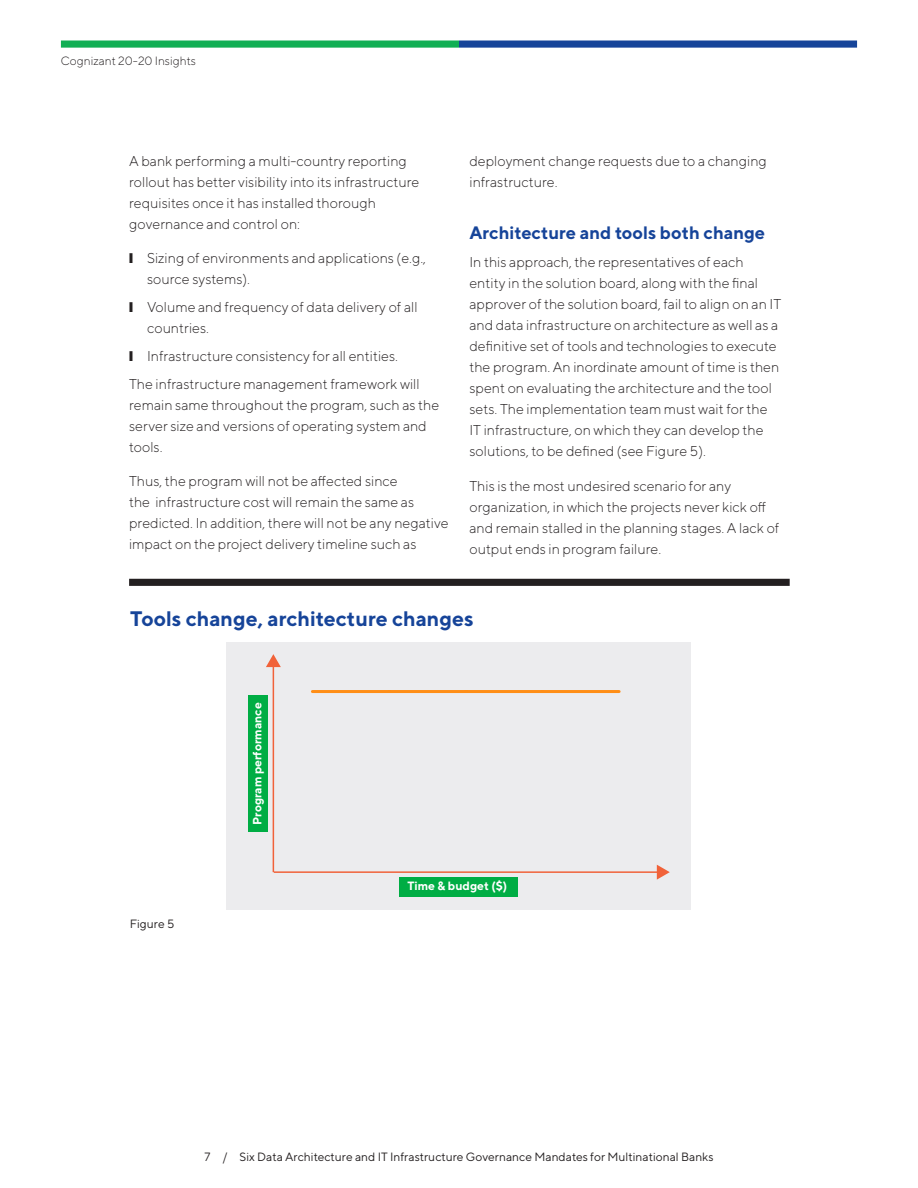
<style>
.page{position:relative;width:918px;height:1188px;background:#fff}
.page>*{position:absolute;margin:0;border:0;box-sizing:border-box;transform-origin:0 0}
.Chart_title_14_18{font:700 21px "TT Norms";color:#164499}
.Heading_2_-_12_14{font:700 18px "TT Norms";color:#164499}
.Executive_Summary_bo{font:300 14.25px/21px "TT Norms";color:#231f20}
.Figure___8_11{font:12px "TT Norms";color:#231f20}
.t1{font:700 12px "TT Norms";color:#fff}
.Running_header_left{font:300 12px "TT Norms";color:#231f20}
</style>
<div class="page">
<div style="left:459px;top:40px;width:398px;height:8px;background:#164499"></div>
<div style="left:61px;top:40px;width:398px;height:8px;background:#11af54"></div>
<div style="left:226px;top:642px;width:465px;height:267px;background:#ececee"></div>
<div style="left:248px;top:695px;width:20px;height:137px;background:#00ad44"></div>
<div style="left:399px;top:877px;width:118px;height:20px;background:#00ad44"></div>
<hr style="left:274px;top:871px;width:385px;height:2px;background:#f16239">
<svg style="left:657px;top:865px;width:13px;height:15px"></svg>
<hr style="left:273px;top:665px;width:1px;height:207px;background:#f16239">
<svg style="left:266px;top:654px;width:15px;height:13px"></svg>
<hr style="left:312px;top:690px;width:77px;height:3px;background:#ff8e16">
<hr style="left:389px;top:690px;width:77px;height:3px;background:#ff8e16">
<hr style="left:466px;top:690px;width:76px;height:3px;background:#ff8e16">
<hr style="left:542px;top:690px;width:77px;height:3px;background:#ff8e16">
<div style="left:129px;top:579px;width:661px;height:7px;background:#231f20"></div>
<p class="Running_header_left" style="left:61px;top:53px;width:137px">Cognizant 20-20 Insights</p>
<p class="Executive_Summary_bo" style="left:129px;top:150px;width:292px">A bank performing a multi-country reporting rollout has better visibility into its infrastructure requisites once it has installed thorough governance and control on:</p>
<p class="Executive_Summary_bo" style="left:147px;top:248px;width:280px;text-indent:-18px">❙ Sizing of environments and applications (e.g., source systems).</p>
<p class="Executive_Summary_bo" style="left:147px;top:296px;width:272px;text-indent:-18px">❙ Volume and frequency of data delivery of all countries.</p>
<p class="Executive_Summary_bo" style="left:129px;top:345px;width:270px">❙ Infrastructure consistency for all entities.</p>
<p class="Executive_Summary_bo" style="left:129px;top:373px;width:312px">The infrastructure management framework will remain same throughout the program, such as the server size and versions of operating system and tools.</p>
<p class="Executive_Summary_bo" style="left:129px;top:470px;width:321px">Thus, the program will not be affected since<br>the infrastructure cost will remain the same as predicted. In addition, there will not be any negative impact on the project delivery timeline such as</p>
<p class="Executive_Summary_bo" style="left:469px;top:150px;width:299px">deployment change requests due to a changing infrastructure.</p>
<p class="Heading_2_-_12_14" style="left:469px;top:222px;width:297px">Architecture and tools both change</p>
<p class="Executive_Summary_bo" style="left:469px;top:251px;width:313px">In this approach, the representatives of each entity in the solution board, along with the final approver of the solution board, fail to align on an IT and data infrastructure on architecture as well as a definitive set of tools and technologies to execute the program. An inordinate amount of time is then spent on evaluating the architecture and the tool sets. The implementation team must wait for the IT infrastructure, on which they can develop the solutions, to be defined (see Figure 5).</p>
<p class="Executive_Summary_bo" style="left:469px;top:475px;width:311px">This is the most undesired scenario for any organization, in which the projects never kick off and remain stalled in the planning stages. A lack of output ends in program failure.</p>
<p class="Chart_title_14_18" style="left:130px;top:606px;width:345px">Tools change, architecture changes</p>
<p class="Figure___8_11" style="left:130px;top:916px;width:46px">Figure 5</p>
<p class="t1" style="left:250px;top:825px;width:124px;rotate:-90deg">Program performance</p>
<p class="t1" style="left:407px;top:879px;width:101px">Time &amp; budget ($)</p>
<p class="Figure___8_11" style="left:204px;top:1149px;width:511px">7 / Six Data Architecture and IT Infrastructure Governance Mandates for Multinational Banks</p>
</div>
